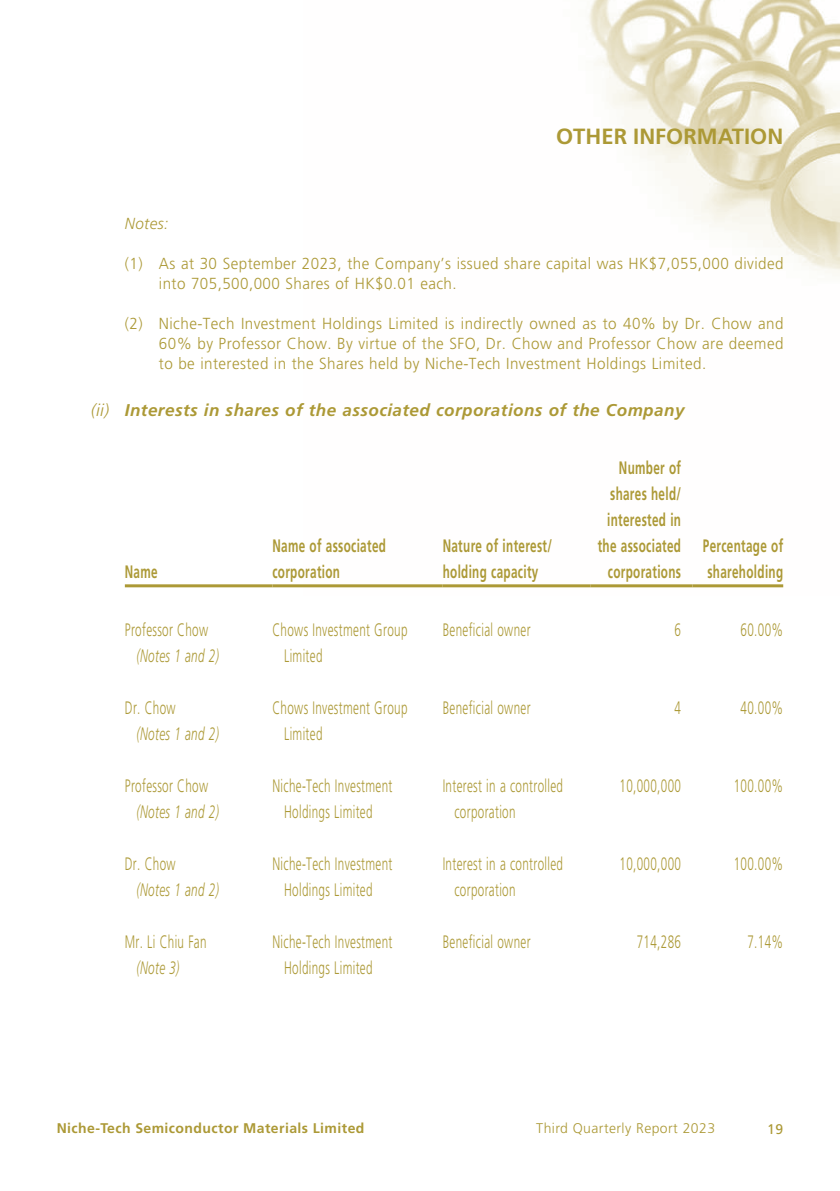
<style>
.page{position:relative;width:840px;height:1191px;background:#fff}
.page>*{position:absolute;margin:0;border:0;box-sizing:border-box;transform-origin:0 0}
.t1{font:700 22px "Frutiger LT Std";color:#ac9936}
.t2{font:300 18px/26px "Frutiger LT Std";letter-spacing:.03em;color:#ac9936;scale:.65 1}
.t3{font:700 18px/26px "Frutiger LT Std";letter-spacing:.03em;color:#ac9936;scale:.65 1}
.t4{font:italic 300 18px "Frutiger LT Std";letter-spacing:.03em;color:#ac9936;scale:.65 1}
.t5{font:italic 700 17px "Frutiger LT Std";letter-spacing:.03em;color:#ac9936}
.t6{font:300 16px/20px "Frutiger LT Std";letter-spacing:.03em;color:#ac9936;scale:.95 1}
.t7{font:italic 300 16px "Frutiger LT Std";letter-spacing:.03em;color:#ac9936;scale:.95 1}
.t8{font:700 14px "Frutiger LT Std";letter-spacing:.03em;color:#ac9936}
.t9{font:300 14px "Frutiger LT Std";letter-spacing:.03em;color:#ac9936}
.t10{font:14px "Frutiger LT Std";color:#ac9936}
.s1{font-weight:300}
</style>
<div class="page">
<img style="left:303px;top:0;width:536px;height:588px">
<hr style="left:125px;top:584px;width:147px;height:3px;background:#ac9936">
<hr style="left:272px;top:584px;width:170px;height:3px;background:#ac9936">
<hr style="left:442px;top:584px;width:148px;height:3px;background:#ac9936">
<hr style="left:590px;top:584px;width:102px;height:3px;background:#ac9936">
<hr style="left:692px;top:584px;width:90px;height:3px;background:#ac9936">
<p class="t1" style="left:556px;top:123px;width:228px">OTHER INFORMATION</p>
<p class="t7" style="left:125px;top:214px;width:47px">Notes:</p>
<p class="t6" style="left:159px;top:253px;width:658px;text-indent:-34px">(1) As at 30 September 2023, the Company’s issued share capital was HK$7,055,000 divided into 705,500,000 Shares of HK$0.01 each.</p>
<p class="t6" style="left:159px;top:313px;width:658px;text-align:justify;text-indent:-34px">(2) Niche-Tech Investment Holdings Limited is indirectly owned as to 40% by Dr. Chow and 60% by Professor Chow. By virtue of the SFO, Dr. Chow and Professor Chow are deemed to be interested in the Shares held by Niche-Tech Investment Holdings Limited.</p>
<p class="t5" style="left:91px;top:400px;width:594px"><span class="s1">(ii)</span> Interests in shares of the associated corporations of the Company</p>
<p class="t3" style="left:125px;top:559px;width:52px">Name</p>
<p class="t2" style="left:125px;top:617px;width:130px">Professor Chow</p>
<p class="t4" style="left:136px;top:646px;width:128px">(Notes 1 and 2)</p>
<p class="t2" style="left:125px;top:695px;width:80px">Dr. Chow</p>
<p class="t4" style="left:136px;top:724px;width:128px">(Notes 1 and 2)</p>
<p class="t2" style="left:125px;top:773px;width:130px">Professor Chow</p>
<p class="t4" style="left:136px;top:802px;width:128px">(Notes 1 and 2)</p>
<p class="t2" style="left:125px;top:851px;width:80px">Dr. Chow</p>
<p class="t4" style="left:136px;top:880px;width:128px">(Notes 1 and 2)</p>
<p class="t2" style="left:125px;top:929px;width:127px">Mr. Li Chiu Fan</p>
<p class="t4" style="left:136px;top:958px;width:68px">(Note 3)</p>
<p class="t3" style="left:272px;top:533px;width:176px">Name of associated corporation</p>
<p class="t3" style="left:442px;top:533px;width:170px">Nature of interest/ holding capacity</p>
<p class="t3" style="left:597px;top:455px;width:130px;text-align:right">Number of shares held/ interested in the associated corporations</p>
<p class="t3" style="left:702px;top:533px;width:125px">Percentage of shareholding</p>
<p class="t2" style="left:284px;top:617px;width:191px;text-indent:-12px">Chows Investment Group<br>Limited</p>
<p class="t2" style="left:442px;top:617px;width:137px">Beneficial owner</p>
<p class="t2" style="left:674px;top:617px;width:12px">6</p>
<p class="t2" style="left:740px;top:617px;width:67px">60.00%</p>
<p class="t2" style="left:284px;top:695px;width:191px;text-indent:-12px">Chows Investment Group<br>Limited</p>
<p class="t2" style="left:442px;top:695px;width:137px">Beneficial owner</p>
<p class="t2" style="left:674px;top:695px;width:12px">4</p>
<p class="t2" style="left:740px;top:695px;width:67px">40.00%</p>
<p class="t2" style="left:272px;top:773px;width:186px;text-align:center">Niche-Tech Investment<br>Holdings Limited</p>
<p class="t2" style="left:454px;top:773px;width:169px;text-indent:-12px">Interest in a controlled corporation</p>
<p class="t2" style="left:619px;top:773px;width:96px">10,000,000</p>
<p class="t2" style="left:733px;top:773px;width:78px">100.00%</p>
<p class="t2" style="left:272px;top:851px;width:186px;text-align:center">Niche-Tech Investment<br>Holdings Limited</p>
<p class="t2" style="left:454px;top:851px;width:169px;text-indent:-12px">Interest in a controlled corporation</p>
<p class="t2" style="left:619px;top:851px;width:96px">10,000,000</p>
<p class="t2" style="left:733px;top:851px;width:78px">100.00%</p>
<p class="t2" style="left:272px;top:929px;width:186px;text-align:center">Niche-Tech Investment<br>Holdings Limited</p>
<p class="t2" style="left:442px;top:929px;width:137px">Beneficial owner</p>
<p class="t2" style="left:636px;top:929px;width:70px">714,286</p>
<p class="t2" style="left:747px;top:929px;width:57px">7.14%</p>
<p class="t8" style="left:57px;top:1120px;width:309px">Niche-Tech Semiconductor Materials Limited</p>
<p class="t9" style="left:536px;top:1120px;width:180px">Third Quarterly Report 2023</p>
<p class="t10" style="left:766px;top:1120px;width:18px">19</p>
</div>
